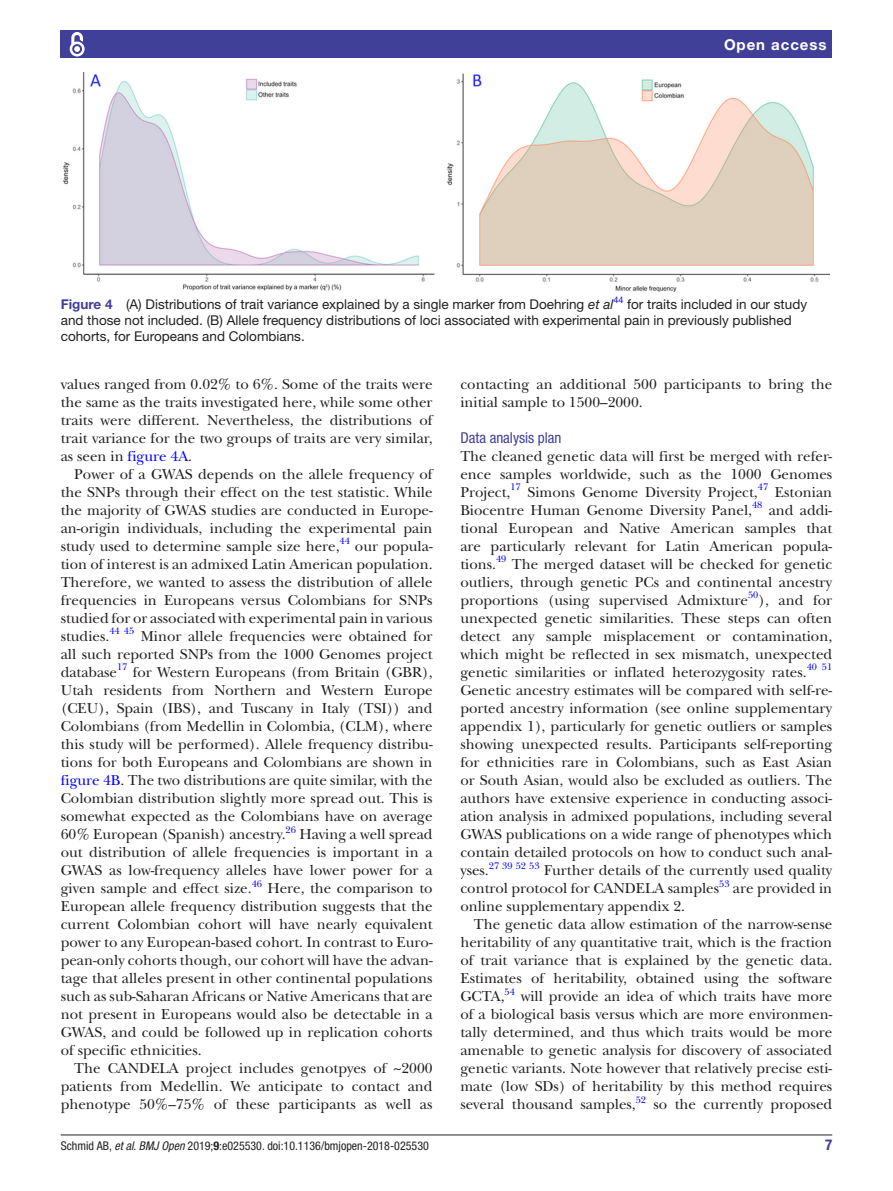
<style>
.page{position:relative;width:893px;height:1191px;background:#fff}
.page>*{position:absolute;margin:0;border:0;box-sizing:border-box;transform-origin:0 0}
.t1{font:15px/18px "New Baskerville";color:#231f20;text-align:justify}
.t2{font:condensed 15px "Helvetica Neue LT Std";color:#414099}
.t3{font:700 15px "Helvetica Neue LT Std";letter-spacing:.065em;color:#fff}
.t4{font:700 condensed 15px "Helvetica Neue LT Std";color:#414099}
.t5{font:13.5px/16.2px "Helvetica Neue LT Std";color:#231f20}
.t6{font:condensed 12px "Helvetica Neue LT Std";color:#231f20}
.t7{font:9.9px "New Baskerville";color:#00f}
.s1{font-weight:700;color:#414099}
.s2{font-style:italic}
.s3{color:#00f}
.s4{font-size:15px;color:#231f20}
.s5{font-weight:700}
</style>
<div class="page">
<hr style="left:61px;top:1134px;width:771px;height:1px;background:#231f20">
<div style="left:61px;top:31px;width:771px;height:27px;background:#414099"></div>
<svg style="left:69px;top:32px;width:16px;height:25px"></svg>
<img style="left:64px;top:73px;width:765px;height:218px">
<p class="t3" style="left:724px;top:35px;width:104px">Open access</p>
<p class="t5" style="left:61px;top:296px;width:748px"><span class="s1">Figure 4</span> (A) Distributions of trait variance explained by a single marker from Doehring <span class="s2">et al</span><sup>44</sup> for traits included in our study and those not included. (B) Allele frequency distributions of loci associated with experimental pain in previously published cohorts, for Europeans and Colombians.</p>
<p class="t1" style="left:61px;top:375px;width:373px">values ranged from 0.02% to 6%. Some of the traits were the same as the traits investigated here, while some other traits were different. Nevertheless, the distributions of trait variance for the two groups of traits are very similar, as seen in <span class="s3">figure 4A</span>.</p>
<p class="t1" style="left:61px;top:465px;width:373px;text-indent:14px">Power of a GWAS depends on the allele frequency of the SNPs through their effect on the test statistic. While the majority of GWAS studies are conducted in Europe&shy;an-origin individuals, including the experimental pain study used to determine sample size here,</p>
<p class="t7" style="left:340px;top:535px;width:12px">44</p>
<p class="t1" style="left:61px;top:537px;width:373px;text-indent:294px">our popula&shy;tion of interest is an admixed Latin American population.<br>Therefore, we wanted to assess the distribution of allele frequencies in Europeans versus Colombians for SNPs studied for or associated with experimental pain in various studies.</p>
<p class="t7" style="left:109px;top:625px;width:26px">44 45</p>
<p class="t1" style="left:61px;top:627px;width:373px;text-indent:80px">Minor allele frequencies were obtained for all such reported SNPs from the 1000 Genomes project database</p>
<p class="t7" style="left:117px;top:661px;width:12px">17</p>
<p class="t1" style="left:61px;top:663px;width:373px;text-indent:72px">for Western Europeans (from Britain (GBR), Utah residents from Northern and Western Europe (CEU), Spain (IBS), and Tuscany in Italy (TSI)) and Colombians (from Medellin in Colombia, (CLM), where this study will be performed). Allele frequency distribu&shy;tions for both Europeans and Colombians are shown in <span class="s3">figure 4B</span>. The two distributions are quite similar, with the Colombian distribution slightly more spread out. This is somewhat expected as the Colombians have on average 60% European (Spanish) ancestry.<sup>26</sup> Having a well spread out distribution of allele frequencies is important in a GWAS as low-frequency alleles have lower power for a given sample and effect size.</p>
<p class="t7" style="left:252px;top:877px;width:12px">46</p>
<p class="t1" style="left:61px;top:879px;width:373px;text-indent:207px">Here, the comparison to European allele frequency distribution suggests that the current Colombian cohort will have nearly equivalent power to any European-based cohort. In contrast to Euro&shy;pean-only cohorts though, our cohort will have the advan&shy;tage that alleles present in other continental populations such as sub-Saharan Africans or Native Americans that are not present in Europeans would also be detectable in a GWAS, and could be followed up in replication cohorts of specific ethnicities.</p>
<p class="t1" style="left:61px;top:1059px;width:373px;text-indent:14px">The CANDELA project includes genotpyes of ~2000 patients from Medellin. We anticipate to contact and phenotype 50%–75% of these participants as well as</p>
<p class="t1" style="left:460px;top:375px;width:373px">contacting an additional 500 participants to bring the initial sample to 1500–2000.</p>
<p class="t2" style="left:460px;top:429px;width:103px">Data analysis plan</p>
<p class="t1" style="left:460px;top:447px;width:373px">The cleaned genetic data will first be merged with refer&shy;ence samples worldwide, such as the 1000 Genomes Project,</p>
<p class="t7" style="left:510px;top:481px;width:12px">17</p>
<p class="t7" style="left:758px;top:481px;width:12px">47</p>
<p class="t1" style="left:528px;top:483px;width:232px">Simons Genome Diversity Project,</p>
<p class="t1" style="left:775px;top:483px;width:59px">Estonian</p>
<p class="t1" style="left:460px;top:501px;width:293px">Biocentre Human Genome Diversity Panel,</p>
<p class="t7" style="left:752px;top:499px;width:12px">48</p>
<p class="t1" style="left:460px;top:501px;width:373px;text-indent:308px">and addi&shy;tional European and Native American samples that are particularly relevant for Latin American popula&shy;tions.</p>
<p class="t7" style="left:496px;top:553px;width:12px">49</p>
<p class="t1" style="left:460px;top:555px;width:373px;text-indent:52px">The merged dataset will be checked for genetic outliers, through genetic PCs and continental ancestry proportions (using supervised Admixture</p>
<p class="t7" style="left:748px;top:589px;width:12px">50</p>
<p class="t1" style="left:460px;top:591px;width:373px;text-indent:298px">), and for unexpected genetic similarities. These steps can often detect any sample misplacement or contamination, which might be reflected in sex mismatch, unexpected genetic similarities or inflated heterozygosity rates.</p>
<p class="t7" style="left:807px;top:661px;width:27px">40 51</p>
<p class="t1" style="left:460px;top:681px;width:373px">Genetic ancestry estimates will be compared with self-re&shy;ported ancestry information (see online supplementary appendix 1), particularly for genetic outliers or samples showing unexpected results. Participants self-reporting for ethnicities rare in Colombians, such as East Asian or South Asian, would also be excluded as outliers. The authors have extensive experience in conducting associ&shy;ation analysis in admixed populations, including several GWAS publications on a wide range of phenotypes which contain detailed protocols on how to conduct such anal-</p>
<p class="t7" style="left:460px;top:859px;width:81px"><span class="s4">yses.</span>27 39 52 53</p>
<p class="t1" style="left:460px;top:861px;width:373px;text-indent:84px">Further details of the currently used quality control protocol for CANDELA samples</p>
<p class="t7" style="left:719px;top:877px;width:12px">53</p>
<p class="t1" style="left:733px;top:879px;width:101px">are provided in</p>
<p class="t1" style="left:460px;top:897px;width:226px">online supplementary appendix 2.</p>
<p class="t1" style="left:474px;top:915px;width:360px">The genetic data allow estimation of the narrow-sense</p>
<p class="t1" style="left:460px;top:933px;width:373px">heritability of any quantitative trait, which is the fraction</p>
<p class="t1" style="left:460px;top:951px;width:373px">of trait variance that is explained by the genetic data.</p>
<p class="t1" style="left:460px;top:969px;width:373px">Estimates of heritability, obtained using the software</p>
<p class="t1" style="left:460px;top:987px;width:373px">GCTA,<sup>54</sup> will provide an idea of which traits have more</p>
<p class="t1" style="left:460px;top:1005px;width:373px">of a biological basis versus which are more environmen-</p>
<p class="t1" style="left:460px;top:1023px;width:373px">tally determined, and thus which traits would be more</p>
<p class="t1" style="left:460px;top:1041px;width:373px">amenable to genetic analysis for discovery of associated</p>
<p class="t1" style="left:460px;top:1059px;width:373px">genetic variants. Note however that relatively precise esti-</p>
<p class="t1" style="left:460px;top:1077px;width:373px">mate (low SDs) of heritability by this method requires</p>
<p class="t1" style="left:460px;top:1095px;width:177px">several thousand samples,</p>
<p class="t7" style="left:636px;top:1093px;width:12px">52</p>
<p class="t1" style="left:654px;top:1095px;width:180px">so the currently proposed</p>
<p class="t6" style="left:61px;top:1138px;width:370px">Schmid AB, <span class="s2">et al</span>. <span class="s2">BMJ Open</span> 2019;<span class="s5">9</span>:e025530. doi:10.1136/bmjopen-2018-025530</p>
<p class="t4" style="left:825px;top:1135px;width:9px">7</p>
</div>
